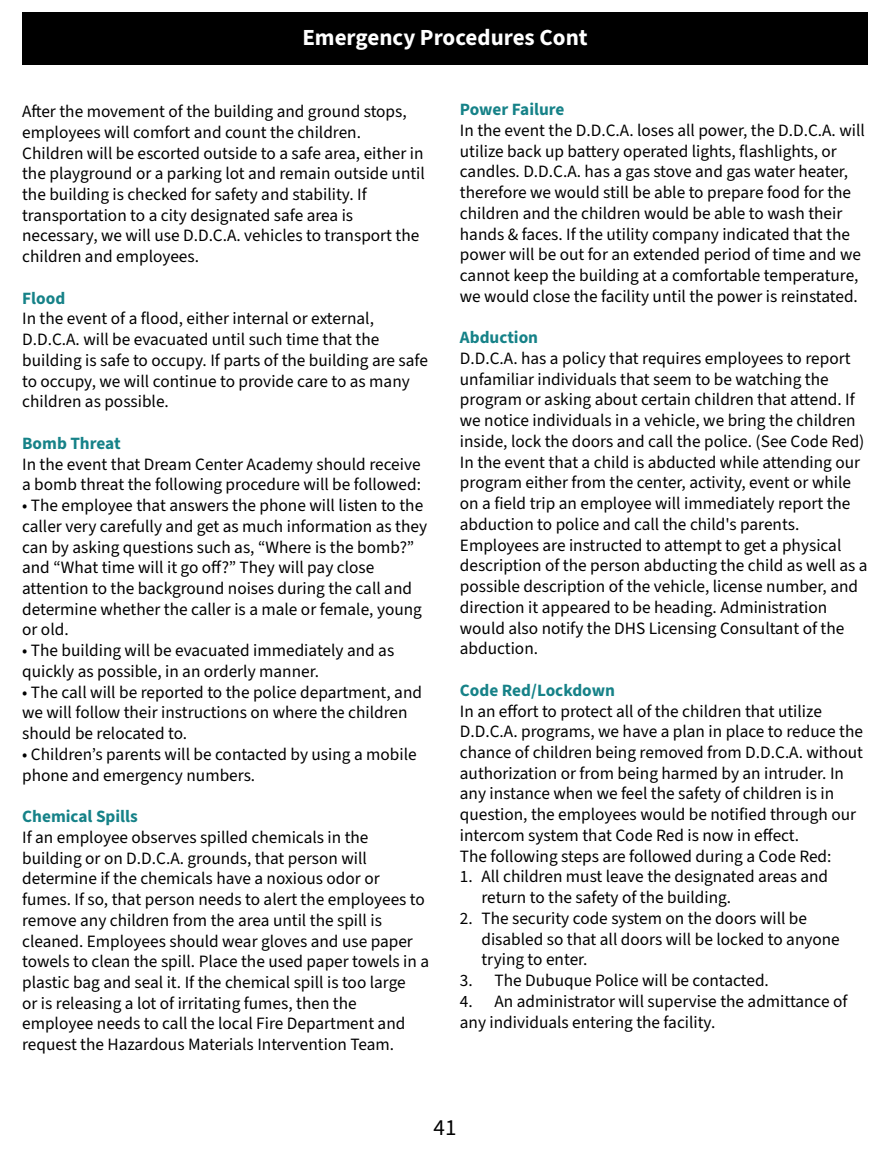
<style>
.page{position:relative;width:890px;height:1152px;background:#fff}
.page>*{position:absolute;margin:0;border:0;box-sizing:border-box;transform-origin:0 0}
.t1{font:700 23.2px "Source Sans 3";color:#fff}
.t2{font:23.2px "Source Sans 3";color:#000}
.t3{font:17.2px/20.8px "Source Sans 3";color:#000}
.t4{font:700 17.2px "Source Sans 3";color:#168288}
</style>
<div class="page">
<div style="left:22px;top:12px;width:846px;height:53px;background:#000"></div>
<h1 class="t1" style="left:302px;top:22px;width:287px">Emergency Procedures Cont</h1>
<p class="t3" style="left:22px;top:101px;width:404px">After the movement of the building and ground stops, employees will comfort and count the children.<br>Children will be escorted outside to a safe area, either in the playground or a parking lot and remain outside until the building is checked for safety and stability. If transportation to a city designated safe area is necessary, we will use D.D.C.A. vehicles to transport the children and employees.</p>
<p class="t4" style="left:22px;top:287px;width:45px">Flood</p>
<p class="t3" style="left:22px;top:308px;width:407px">In the event of a flood, either internal or external, D.D.C.A. will be evacuated until such time that the building is safe to occupy. If parts of the building are safe to occupy, we will continue to provide care to as many children as possible.</p>
<p class="t4" style="left:22px;top:432px;width:100px">Bomb Threat</p>
<p class="t3" style="left:22px;top:453px;width:400px">In the event that Dream Center Academy should receive a bomb threat the following procedure will be followed:</p>
<p class="t3" style="left:22px;top:495px;width:407px">• The employee that answers the phone will listen to the caller very carefully and get as much information as they can by asking questions such as, “Where is the bomb?” and “What time will it go off?” They will pay close attention to the background noises during the call and determine whether the caller is a male or female, young or old.</p>
<p class="t3" style="left:22px;top:640px;width:374px">• The building will be evacuated immediately and as quickly as possible, in an orderly manner.</p>
<p class="t3" style="left:22px;top:682px;width:401px">• The call will be reported to the police department, and we will follow their instructions on where the children should be relocated to.</p>
<p class="t3" style="left:22px;top:744px;width:396px">• Children’s parents will be contacted by using a mobile phone and emergency numbers.</p>
<p class="t4" style="left:22px;top:805px;width:117px">Chemical Spills</p>
<p class="t3" style="left:22px;top:827px;width:408px">If an employee observes spilled chemicals in the building or on D.D.C.A. grounds, that person will determine if the chemicals have a noxious odor or fumes. If so, that person needs to alert the employees to remove any children from the area until the spill is cleaned. Employees should wear gloves and use paper towels to clean the spill. Place the used paper towels in a plastic bag and seal it. If the chemical spill is too large<br>or is releasing a lot of irritating fumes, then the employee needs to call the local Fire Department and request the Hazardous Materials Intervention Team.</p>
<p class="t4" style="left:460px;top:98px;width:106px">Power Failure</p>
<p class="t3" style="left:460px;top:120px;width:406px">In the event the D.D.C.A. loses all power, the D.D.C.A. will utilize back up battery operated lights, flashlights, or candles. D.D.C.A. has a gas stove and gas water heater, therefore we would still be able to prepare food for the children and the children would be able to wash their hands &amp; faces. If the utility company indicated that the power will be out for an extended period of time and we cannot keep the building at a comfortable temperature, we would close the facility until the power is reinstated.</p>
<p class="t4" style="left:460px;top:326px;width:80px">Abduction</p>
<p class="t3" style="left:460px;top:348px;width:409px">D.D.C.A. has a policy that requires employees to report unfamiliar individuals that seem to be watching the program or asking about certain children that attend. If we notice individuals in a vehicle, we bring the children inside, lock the doors and call the police. (See Code Red)<br>In the event that a child is abducted while attending our program either from the center, activity, event or while on a field trip an employee will immediately report the abduction to police and call the child's parents.<br>Employees are instructed to attempt to get a physical description of the person abducting the child as well as a possible description of the vehicle, license number, and direction it appeared to be heading. Administration would also notify the DHS Licensing Consultant of the abduction.</p>
<p class="t4" style="left:460px;top:679px;width:157px">Code Red/Lockdown</p>
<p class="t3" style="left:460px;top:700px;width:405px">In an effort to protect all of the children that utilize D.D.C.A. programs, we have a plan in place to reduce the chance of children being removed from D.D.C.A. without authorization or from being harmed by an intruder. In any instance when we feel the safety of children is in question, the employees would be notified through our intercom system that Code Red is now in effect.<br>The following steps are followed during a Code Red:</p>
<p class="t3" style="left:481px;top:866px;width:348px;text-indent:-22px">1. All children must leave the designated areas and return to the safety of the building.</p>
<p class="t3" style="left:481px;top:908px;width:360px;text-indent:-22px">2. The security code system on the doors will be disabled so that all doors will be locked to anyone trying to enter.</p>
<p class="t3" style="left:460px;top:970px;width:311px">3. The Dubuque Police will be contacted.</p>
<p class="t3" style="left:460px;top:991px;width:389px">4. An administrator will supervise the admittance of any individuals entering the facility.</p>
<h1 class="t2" style="left:434px;top:1112px;width:24px">41</h1>
</div>
